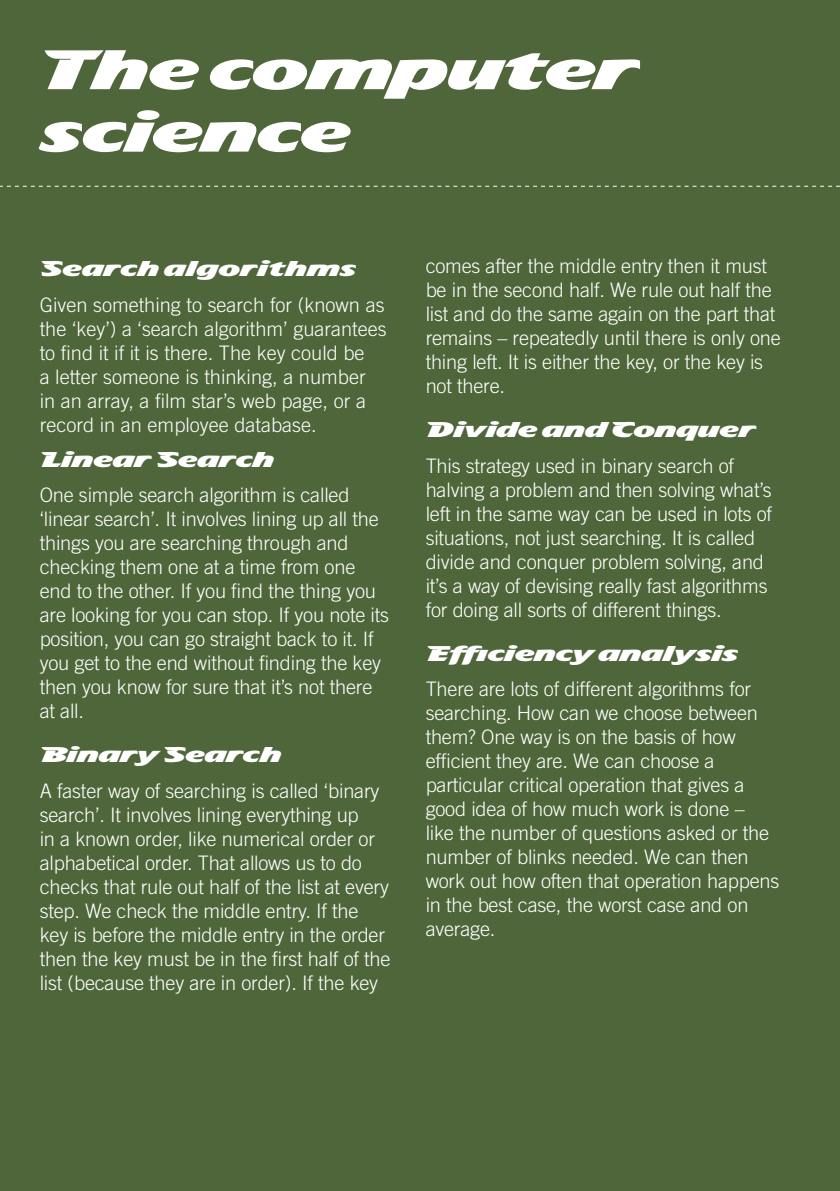
<style>
.page{position:relative;width:840px;height:1191px;background:#fff}
.page>*{position:absolute;margin:0;border:0;box-sizing:border-box;transform-origin:0 0}
.t1{font:52px/62.4px "TF Avian";letter-spacing:-.02em;color:#fff}
.t2{font:300 20px/24px "Trade Gothic LT Std";letter-spacing:-.01em;color:#fff}
.t3{font:20px "TF Avian";letter-spacing:-.01em;color:#fff}
</style>
<div class="page">
<div style="left:0;top:0;width:839px;height:1191px;background:#4e6639"></div>
<svg style="left:0;top:186px;width:839px;height:1px"></svg>
<h1 class="t1" style="left:40px;top:38px;width:601px">The computer science</h1>
<p class="t3" style="left:40px;top:257px;width:318px">Search algorithms</p>
<p class="t2" style="left:40px;top:292px;width:348px">Given something to search for (known as the ‘key’) a ‘search algorithm’ guarantees to find it if it is there. The key could be<br>a letter someone is thinking, a number<br>in an array, a film star’s web page, or a record in an employee database.</p>
<p class="t3" style="left:40px;top:448px;width:236px">Linear Search</p>
<p class="t2" style="left:40px;top:483px;width:351px">One simple search algorithm is called ‘linear search’. It involves lining up all the things you are searching through and checking them one at a time from one end to the other. If you find the thing you are looking for you can stop. If you note its position, you can go straight back to it. If you get to the end without finding the key then you know for sure that it’s not there at all.</p>
<p class="t3" style="left:40px;top:743px;width:243px">Binary Search</p>
<p class="t2" style="left:40px;top:778px;width:352px">A faster way of searching is called ‘binary search’. It involves lining everything up<br>in a known order, like numerical order or alphabetical order. That allows us to do checks that rule out half of the list at every step. We check the middle entry. If the key is before the middle entry in the order then the key must be in the first half of the list (because they are in order). If the key</p>
<p class="t2" style="left:425px;top:254px;width:356px">comes after the middle entry then it must be in the second half. We rule out half the list and do the same again on the part that remains – repeatedly until there is only one thing left. It is either the key, or the key is not there.</p>
<p class="t3" style="left:425px;top:418px;width:332px">Divide and Conquer</p>
<p class="t2" style="left:425px;top:453px;width:348px">This strategy used in binary search of halving a problem and then solving what’s left in the same way can be used in lots of situations, not just searching. It is called divide and conquer problem solving, and it’s a way of devising really fast algorithms for doing all sorts of different things.</p>
<p class="t3" style="left:425px;top:641px;width:314px">Efficiency analysis</p>
<p class="t2" style="left:425px;top:676px;width:355px">There are lots of different algorithms for searching. How can we choose between them? One way is on the basis of how efficient they are. We can choose a particular critical operation that gives a good idea of how much work is done –<br>like the number of questions asked or the number of blinks needed. We can then work out how often that operation happens in the best case, the worst case and on average.</p>
</div>
